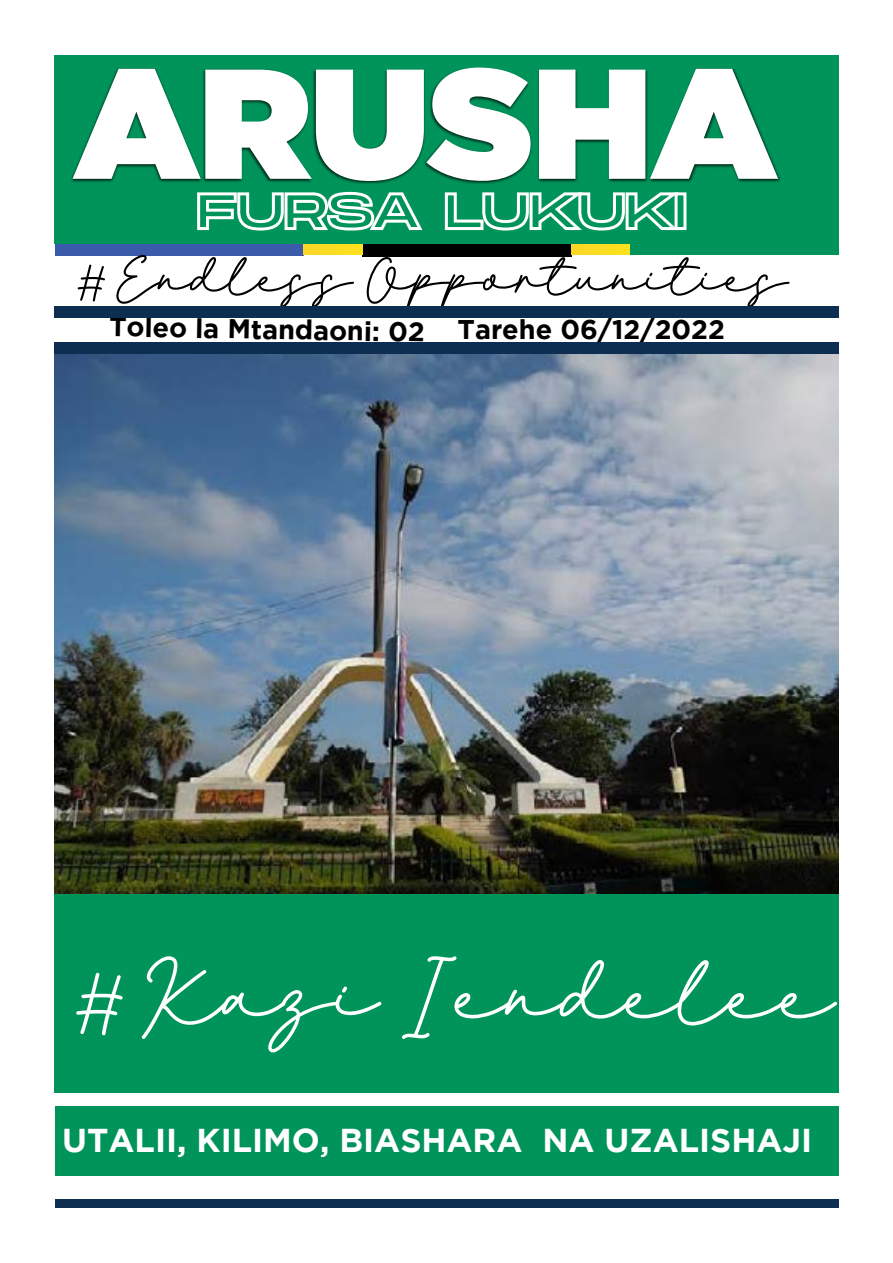
<style>
.page{position:relative;width:893px;height:1263px;background:#fff}
.page>*{position:absolute;margin:0;border:0;box-sizing:border-box;transform-origin:0 0}
.t1{font:900 156px "Gotham";color:#fff}
.t2{font:91.5px "Jakarta Signature";color:#fff}
.t3{font:54px "Jakarta Signature";color:#000}
.t4{font:700 33px "Gotham";color:#fff}
.t5{font:700 27px "Gotham";color:#000}
</style>
<div class="page">
<img style="left:54px;top:354px;width:785px;height:541px">
<div style="left:55px;top:244px;width:249px;height:12px;background:#3a5ba9"></div>
<div style="left:362px;top:243px;width:209px;height:13px;background:#000"></div>
<div style="left:629px;top:244px;width:210px;height:11px;background:#00945a"></div>
<div style="left:304px;top:244px;width:58px;height:11px;background:#fcdc23"></div>
<div style="left:571px;top:243px;width:59px;height:12px;background:#fcdc23"></div>
<div style="left:55px;top:55px;width:784px;height:189px;background:#00945a"></div>
<svg style="left:197px;top:191px;width:226px;height:40px"></svg>
<svg style="left:444px;top:192px;width:238px;height:39px"></svg>
<div style="left:675px;top:192px;width:11px;height:38px;border:3px solid #fff"></div>
<div style="left:71px;top:68px;width:710px;height:116px;background:#000;opacity:.75"></div>
<div style="left:56px;top:1106px;width:783px;height:69px;background:#00945a"></div>
<div style="left:54px;top:895px;width:785px;height:198px;background:#00945a"></div>
<div style="left:55px;top:1199px;width:783px;height:9px;background:#0d2e50"></div>
<div style="left:54px;top:343px;width:785px;height:11px;background:#0d2e50"></div>
<div style="left:55px;top:306px;width:784px;height:11px;background:#0d2e50"></div>
<h1 class="t1" style="left:74px;top:12px;width:704px">ARUSHA</h1>
<h3 class="t3" style="left:67px;top:244px;width:723px">#Endless Opportunities</h3>
<p class="t5" style="left:109px;top:311px;width:317px;rotate:1deg">Toleo la Mtandaoni: 02</p>
<p class="t5" style="left:458px;top:314px;width:269px">Tarehe 06/12/2022</p>
<h2 class="t2" style="left:58px;top:938px;width:778px">#Kazi Iendelee</h2>
<p class="t4" style="left:62px;top:1121px;width:751px">UTALII, KILIMO, BIASHARA NA UZALISHAJI</p>
</div>
